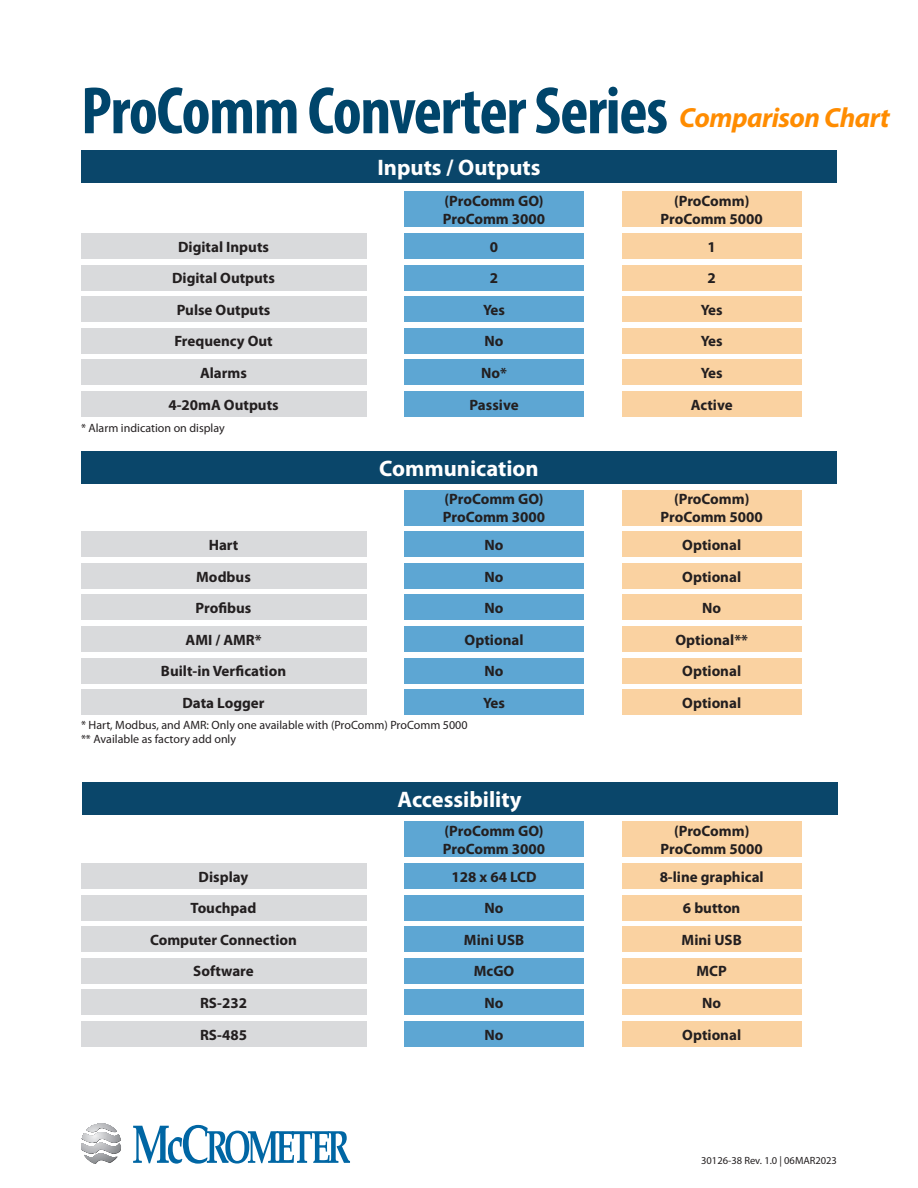
<style>
.page{position:relative;width:918px;height:1188px;background:#fff}
.page>*{position:absolute;margin:0;border:0;box-sizing:border-box;transform-origin:0 0}
.t1{font:700 condensed 67.5px "Myriad Pro";letter-spacing:-.02em;color:#00456b}
.t2{font:italic 700 27.75px "Myriad Pro";letter-spacing:-.02em;color:#ff8c00}
.t3{font:700 22.5px "Myriad Pro";color:#fff}
.t4{font:700 15px "Myriad Pro";color:#231f20}
.t5{font:12px "Myriad Pro";color:#231f20}
.t6{font:10.5px "Myriad Pro";color:#231f20}
</style>
<div class="page">
<svg style="left:81px;top:1124px;width:40px;height:40px"></svg>
<svg style="left:133px;top:1125px;width:217px;height:39px"></svg>
<div style="left:81px;top:151px;width:756px;height:32px;background:#0a466a"></div>
<div style="left:81px;top:451px;width:756px;height:32px;background:#0a466a"></div>
<div style="left:82px;top:783px;width:756px;height:32px;background:#0a466a"></div>
<div style="left:404px;top:191px;width:180px;height:36px;background:#5da6d3"></div>
<div style="left:404px;top:490px;width:180px;height:35px;background:#5da6d3"></div>
<div style="left:404px;top:234px;width:180px;height:25px;background:#5da6d3"></div>
<div style="left:404px;top:532px;width:180px;height:25px;background:#5da6d3"></div>
<div style="left:404px;top:863px;width:180px;height:26px;background:#5da6d3"></div>
<div style="left:404px;top:297px;width:180px;height:25px;background:#5da6d3"></div>
<div style="left:404px;top:595px;width:180px;height:25px;background:#5da6d3"></div>
<div style="left:404px;top:927px;width:180px;height:25px;background:#5da6d3"></div>
<div style="left:404px;top:360px;width:180px;height:25px;background:#5da6d3"></div>
<div style="left:404px;top:658px;width:180px;height:25px;background:#5da6d3"></div>
<div style="left:404px;top:990px;width:180px;height:25px;background:#5da6d3"></div>
<div style="left:404px;top:1021px;width:180px;height:26px;background:#5da6d3"></div>
<div style="left:404px;top:265px;width:180px;height:25px;background:#5da6d3"></div>
<div style="left:404px;top:563px;width:180px;height:26px;background:#5da6d3"></div>
<div style="left:404px;top:895px;width:180px;height:25px;background:#5da6d3"></div>
<div style="left:404px;top:328px;width:180px;height:26px;background:#5da6d3"></div>
<div style="left:404px;top:626px;width:180px;height:26px;background:#5da6d3"></div>
<div style="left:404px;top:958px;width:180px;height:25px;background:#5da6d3"></div>
<div style="left:404px;top:391px;width:180px;height:26px;background:#5da6d3"></div>
<div style="left:404px;top:690px;width:180px;height:25px;background:#5da6d3"></div>
<div style="left:622px;top:191px;width:179px;height:36px;background:#fad2a1"></div>
<div style="left:622px;top:490px;width:179px;height:35px;background:#fad2a1"></div>
<div style="left:622px;top:234px;width:179px;height:25px;background:#fad2a1"></div>
<div style="left:622px;top:532px;width:179px;height:25px;background:#fad2a1"></div>
<div style="left:622px;top:863px;width:179px;height:26px;background:#fad2a1"></div>
<div style="left:622px;top:297px;width:179px;height:25px;background:#fad2a1"></div>
<div style="left:622px;top:595px;width:179px;height:25px;background:#fad2a1"></div>
<div style="left:622px;top:927px;width:179px;height:25px;background:#fad2a1"></div>
<div style="left:622px;top:360px;width:179px;height:25px;background:#fad2a1"></div>
<div style="left:622px;top:658px;width:179px;height:25px;background:#fad2a1"></div>
<div style="left:622px;top:990px;width:179px;height:25px;background:#fad2a1"></div>
<div style="left:622px;top:1021px;width:179px;height:26px;background:#fad2a1"></div>
<div style="left:622px;top:265px;width:179px;height:25px;background:#fad2a1"></div>
<div style="left:622px;top:563px;width:179px;height:26px;background:#fad2a1"></div>
<div style="left:622px;top:895px;width:179px;height:25px;background:#fad2a1"></div>
<div style="left:622px;top:328px;width:179px;height:26px;background:#fad2a1"></div>
<div style="left:622px;top:626px;width:179px;height:26px;background:#fad2a1"></div>
<div style="left:622px;top:958px;width:179px;height:25px;background:#fad2a1"></div>
<div style="left:622px;top:391px;width:179px;height:26px;background:#fad2a1"></div>
<div style="left:622px;top:690px;width:179px;height:25px;background:#fad2a1"></div>
<div style="left:81px;top:234px;width:285px;height:25px;background:#d9dadc"></div>
<div style="left:81px;top:532px;width:285px;height:25px;background:#d9dadc"></div>
<div style="left:81px;top:863px;width:285px;height:26px;background:#d9dadc"></div>
<div style="left:81px;top:265px;width:285px;height:25px;background:#d9dadc"></div>
<div style="left:81px;top:563px;width:285px;height:26px;background:#d9dadc"></div>
<div style="left:81px;top:895px;width:285px;height:25px;background:#d9dadc"></div>
<div style="left:81px;top:297px;width:285px;height:25px;background:#d9dadc"></div>
<div style="left:81px;top:595px;width:285px;height:25px;background:#d9dadc"></div>
<div style="left:81px;top:927px;width:285px;height:25px;background:#d9dadc"></div>
<div style="left:81px;top:360px;width:285px;height:25px;background:#d9dadc"></div>
<div style="left:81px;top:658px;width:285px;height:25px;background:#d9dadc"></div>
<div style="left:81px;top:990px;width:285px;height:25px;background:#d9dadc"></div>
<div style="left:81px;top:328px;width:285px;height:26px;background:#d9dadc"></div>
<div style="left:81px;top:626px;width:285px;height:26px;background:#d9dadc"></div>
<div style="left:81px;top:958px;width:285px;height:25px;background:#d9dadc"></div>
<div style="left:81px;top:391px;width:285px;height:26px;background:#d9dadc"></div>
<div style="left:81px;top:690px;width:285px;height:25px;background:#d9dadc"></div>
<div style="left:81px;top:1021px;width:285px;height:26px;background:#d9dadc"></div>
<div style="left:404px;top:822px;width:180px;height:35px;background:#5da6d3"></div>
<div style="left:622px;top:822px;width:179px;height:35px;background:#fad2a1"></div>
<p class="t1" style="left:81px;top:69px;width:589px">ProComm Converter Series</p>
<p class="t3" style="left:377px;top:153px;width:165px">Inputs / Outputs</p>
<p class="t2" style="left:679px;top:100px;width:212px">Comparison Chart</p>
<p class="t4" style="left:445px;top:191px;width:101px">(ProComm GO)</p>
<p class="t4" style="left:443px;top:209px;width:104px">ProComm 3000</p>
<p class="t4" style="left:674px;top:191px;width:77px">(ProComm)</p>
<p class="t4" style="left:661px;top:209px;width:104px">ProComm 5000</p>
<p class="t4" style="left:178px;top:237px;width:92px">Digital Inputs</p>
<p class="t4" style="left:490px;top:237px;width:10px">0</p>
<p class="t4" style="left:708px;top:237px;width:10px">1</p>
<p class="t4" style="left:172px;top:269px;width:104px">Digital Outputs</p>
<p class="t4" style="left:490px;top:269px;width:10px">2</p>
<p class="t4" style="left:708px;top:269px;width:10px">2</p>
<p class="t4" style="left:177px;top:300px;width:95px">Pulse Outputs</p>
<p class="t4" style="left:483px;top:300px;width:23px">Yes</p>
<p class="t4" style="left:701px;top:300px;width:23px">Yes</p>
<p class="t4" style="left:174px;top:332px;width:100px">Frequency Out</p>
<p class="t4" style="left:485px;top:332px;width:20px">No</p>
<p class="t4" style="left:701px;top:332px;width:23px">Yes</p>
<p class="t4" style="left:200px;top:363px;width:48px">Alarms</p>
<p class="t4" style="left:481px;top:363px;width:27px">No*</p>
<p class="t4" style="left:701px;top:363px;width:23px">Yes</p>
<p class="t4" style="left:168px;top:395px;width:112px">4-20mA Outputs</p>
<p class="t4" style="left:470px;top:395px;width:51px">Passive</p>
<p class="t4" style="left:691px;top:395px;width:43px">Active</p>
<p class="t5" style="left:81px;top:421px;width:145px">* Alarm indication on display</p>
<p class="t3" style="left:379px;top:453px;width:161px">Communication</p>
<p class="t4" style="left:445px;top:490px;width:101px">(ProComm GO)</p>
<p class="t4" style="left:443px;top:508px;width:104px">ProComm 3000</p>
<p class="t4" style="left:674px;top:490px;width:77px">(ProComm)</p>
<p class="t4" style="left:661px;top:508px;width:104px">ProComm 5000</p>
<p class="t4" style="left:209px;top:535px;width:31px">Hart</p>
<p class="t4" style="left:485px;top:535px;width:20px">No</p>
<p class="t4" style="left:682px;top:535px;width:60px">Optional</p>
<p class="t4" style="left:196px;top:567px;width:56px">Modbus</p>
<p class="t4" style="left:485px;top:567px;width:20px">No</p>
<p class="t4" style="left:682px;top:567px;width:60px">Optional</p>
<p class="t4" style="left:196px;top:598px;width:57px">Profibus</p>
<p class="t4" style="left:485px;top:598px;width:20px">No</p>
<p class="t4" style="left:702px;top:598px;width:20px">No</p>
<p class="t4" style="left:186px;top:630px;width:78px">AMI / AMR*</p>
<p class="t4" style="left:465px;top:630px;width:60px">Optional</p>
<p class="t4" style="left:675px;top:630px;width:74px">Optional**</p>
<p class="t4" style="left:161px;top:661px;width:127px">Built-in Verfication</p>
<p class="t4" style="left:485px;top:661px;width:20px">No</p>
<p class="t4" style="left:682px;top:661px;width:60px">Optional</p>
<p class="t4" style="left:183px;top:693px;width:84px">Data Logger</p>
<p class="t4" style="left:483px;top:693px;width:23px">Yes</p>
<p class="t4" style="left:682px;top:693px;width:60px">Optional</p>
<p class="t5" style="left:81px;top:718px;width:388px">* Hart, Modbus, and AMR: Only one available with (ProComm) ProComm 5000</p>
<p class="t5" style="left:81px;top:732px;width:157px">** Available as factory add only</p>
<p class="t3" style="left:398px;top:785px;width:125px">Accessibility</p>
<p class="t4" style="left:445px;top:821px;width:101px">(ProComm GO)</p>
<p class="t4" style="left:443px;top:839px;width:104px">ProComm 3000</p>
<p class="t4" style="left:674px;top:821px;width:77px">(ProComm)</p>
<p class="t4" style="left:661px;top:839px;width:104px">ProComm 5000</p>
<p class="t4" style="left:199px;top:867px;width:51px">Display</p>
<p class="t4" style="left:452px;top:867px;width:86px">128 x 64 LCD</p>
<p class="t4" style="left:660px;top:867px;width:106px">8-line graphical</p>
<p class="t4" style="left:191px;top:898px;width:67px">Touchpad</p>
<p class="t4" style="left:485px;top:898px;width:20px">No</p>
<p class="t4" style="left:683px;top:898px;width:59px">6 button</p>
<p class="t4" style="left:150px;top:930px;width:148px">Computer Connection</p>
<p class="t4" style="left:464px;top:930px;width:62px">Mini USB</p>
<p class="t4" style="left:682px;top:930px;width:62px">Mini USB</p>
<p class="t4" style="left:193px;top:962px;width:62px">Software</p>
<p class="t4" style="left:474px;top:962px;width:42px">McGO</p>
<p class="t4" style="left:697px;top:962px;width:32px">MCP</p>
<p class="t4" style="left:200px;top:993px;width:48px">RS-232</p>
<p class="t4" style="left:200px;top:1025px;width:48px">RS-485</p>
<p class="t4" style="left:485px;top:993px;width:20px">No</p>
<p class="t4" style="left:485px;top:1025px;width:20px">No</p>
<p class="t4" style="left:702px;top:993px;width:20px">No</p>
<p class="t4" style="left:682px;top:1025px;width:60px">Optional</p>
<p class="t6" style="left:701px;top:1154px;width:137px">30126-38 Rev. 1.0 | 06MAR2023</p>
</div>
